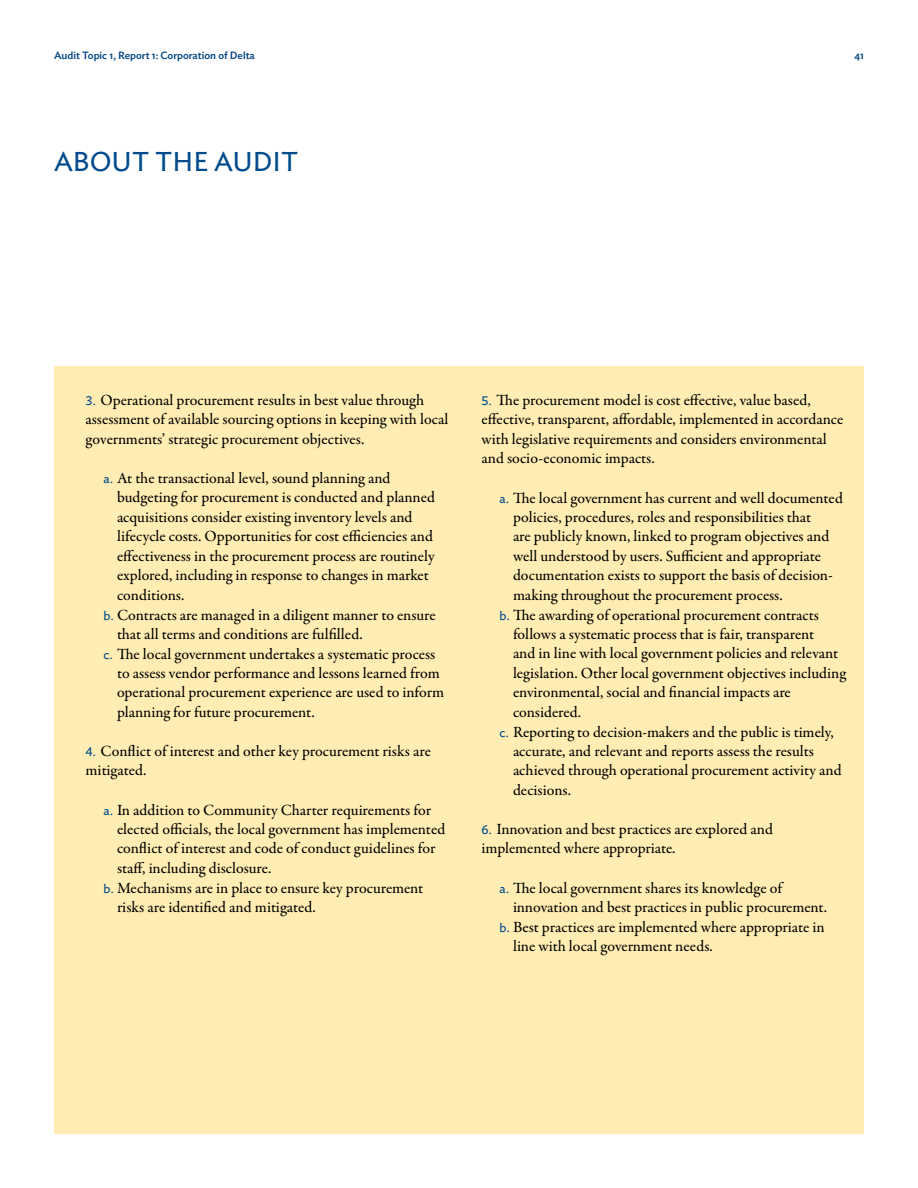
<style>
.page{position:relative;width:918px;height:1188px;background:#fff}
.page>*{position:absolute;margin:0;border:0;box-sizing:border-box;transform-origin:0 0}
.t1{font:27px "Ideal Sans";color:#004b8d}
.t2{font:500 15.75px/19.5px "Garamond Premr Pro";color:#000}
.t3{font:500 10.5px "Ideal Sans";color:#004584}
.s1{font-family:"Ideal Sans";font-weight:400;font-size:12.75px;color:#004b8d}
</style>
<div class="page">
<div style="left:54px;top:366px;width:810px;height:768px;background:#ffedb3"></div>
<p class="t3" style="left:54px;top:47px;width:202px">Audit Topic 1, Report 1: Corporation of Delta</p>
<p class="t3" style="left:854px;top:47px;width:11px">41</p>
<h1 class="t1" style="left:54px;top:141px;width:56px">ABOUT</h1>
<h1 class="t1" style="left:155px;top:141px;width:19px">THE</h1>
<h1 class="t1" style="left:214px;top:141px;width:71px">AU DIT</h1>
<p class="t2" style="left:86px;top:391px;width:364px"><span class="s1">3.</span> Operational procurement results in best value through assessment of available sourcing options in keeping with local governments’ strategic procurement objectives.</p>
<p class="t2" style="left:104px;top:469px;width:289px"><span class="s1">a.</span> At the transactional level, sound planning and</p>
<p class="t2" style="left:117px;top:488px;width:320px">budgeting for procurement is conducted and planned</p>
<p class="t2" style="left:117px;top:508px;width:297px">acquisitions consider existing inventory levels and</p>
<p class="t2" style="left:117px;top:527px;width:317px">lifecycle costs. Opportunities for cost efficiencies and</p>
<p class="t2" style="left:117px;top:547px;width:319px">effectiveness in the procurement process are routinely</p>
<p class="t2" style="left:117px;top:566px;width:314px">explored, including in response to changes in market</p>
<p class="t2" style="left:117px;top:586px;width:69px">conditions.</p>
<p class="t2" style="left:104px;top:605px;width:334px"><span class="s1">b.</span> Contracts are managed in a diligent manner to ensure</p>
<p class="t2" style="left:117px;top:625px;width:247px">that all terms and conditions are fulfilled.</p>
<p class="t2" style="left:104px;top:644px;width:333px"><span class="s1">c.</span> The local government undertakes a systematic process</p>
<p class="t2" style="left:117px;top:664px;width:324px">to assess vendor performance and lessons learned from</p>
<p class="t2" style="left:117px;top:683px;width:329px">operational procurement experience are used to inform</p>
<p class="t2" style="left:117px;top:703px;width:199px">planning for future procurement.</p>
<p class="t2" style="left:86px;top:742px;width:347px"><span class="s1">4.</span> Conflict of interest and other key procurement risks are mitigated.</p>
<p class="t2" style="left:104px;top:800px;width:329px"><span class="s1">a.</span> In addition to Community Charter requirements for</p>
<p class="t2" style="left:117px;top:820px;width:330px">elected officials, the local government has implemented</p>
<p class="t2" style="left:117px;top:839px;width:320px">conflict of interest and code of conduct guidelines for</p>
<p class="t2" style="left:117px;top:859px;width:156px">staff, including disclosure.</p>
<p class="t2" style="left:104px;top:878px;width:321px"><span class="s1">b.</span> Mechanisms are in place to ensure key procurement</p>
<p class="t2" style="left:117px;top:898px;width:200px">risks are identified and mitigated.</p>
<p class="t2" style="left:482px;top:391px;width:363px"><span class="s1">5.</span> The procurement model is cost effective, value based, effective, transparent, affordable, implemented in accordance with legislative requirements and considers environmental and socio-economic impacts.</p>
<p class="t2" style="left:500px;top:488px;width:345px"><span class="s1">a.</span> The local government has current and well documented</p>
<p class="t2" style="left:513px;top:508px;width:300px">policies, procedures, roles and responsibilities that</p>
<p class="t2" style="left:513px;top:527px;width:318px">are publicly known, linked to program objectives and</p>
<p class="t2" style="left:513px;top:547px;width:310px">well understood by users. Sufficient and appropriate</p>
<p class="t2" style="left:513px;top:566px;width:321px">documentation exists to support the basis of decision-</p>
<p class="t2" style="left:513px;top:586px;width:271px">making throughout the procurement process.</p>
<p class="t2" style="left:500px;top:605px;width:321px"><span class="s1">b.</span> The awarding of operational procurement contracts</p>
<p class="t2" style="left:513px;top:625px;width:303px">follows a systematic process that is fair, transparent</p>
<p class="t2" style="left:513px;top:644px;width:327px">and in line with local government policies and relevant</p>
<p class="t2" style="left:513px;top:664px;width:335px">legislation. Other local government objectives including</p>
<p class="t2" style="left:513px;top:683px;width:279px">environmental, social and financial impacts are</p>
<p class="t2" style="left:513px;top:703px;width:70px">considered.</p>
<p class="t2" style="left:500px;top:722px;width:336px"><span class="s1">c.</span> Reporting to decision-makers and the public is timely,</p>
<p class="t2" style="left:513px;top:742px;width:302px">accurate, and relevant and reports assess the results</p>
<p class="t2" style="left:513px;top:761px;width:330px">achieved through operational procurement activity and</p>
<p class="t2" style="left:513px;top:781px;width:60px">decisions.</p>
<p class="t2" style="left:482px;top:820px;width:293px"><span class="s1">6.</span> Innovation and best practices are explored and implemented where appropriate.</p>
<p class="t2" style="left:500px;top:878px;width:284px"><span class="s1">a.</span> The local government shares its knowledge of</p>
<p class="t2" style="left:513px;top:898px;width:316px">innovation and best practices in public procurement.</p>
<p class="t2" style="left:500px;top:917px;width:327px"><span class="s1">b.</span> Best practices are implemented where appropriate in</p>
<p class="t2" style="left:513px;top:937px;width:201px">line with local government needs.</p>
</div>
